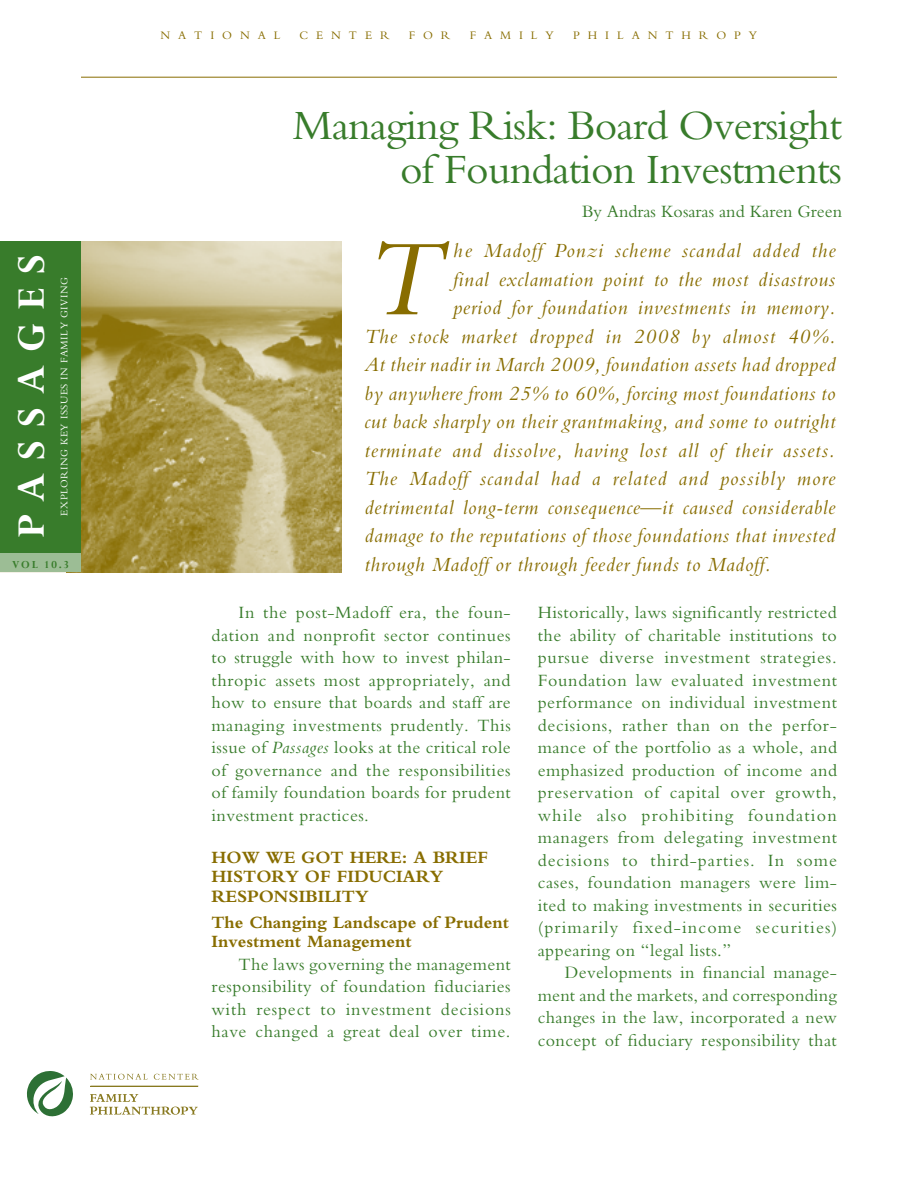
<style>
.page{position:relative;width:918px;height:1188px;background:#fff}
.page>*{position:absolute;margin:0;border:0;box-sizing:border-box;transform-origin:0 0}
.t1{font:italic 112.65px "Bembo Std";color:#886d00}
.t2{font:43.5px/43.5px "Bembo Std";letter-spacing:-.02em;color:#387c2b;text-align:right}
.t3{font:700 43.5px "Perpetua";letter-spacing:.3em;color:#fff}
.t4{font:italic 21px "Bembo Std";letter-spacing:.03em;color:#886d00}
.t5{font:italic 21px "Bembo Std";letter-spacing:.05em;color:#886d00}
.t6{font:18px/22.5px "Bembo Std";letter-spacing:.025em;color:#387c2b;text-align:justify}
.t7{font:700 18px/19.5px "Bembo Std";color:#886d00}
.t8{font:18px "Bembo Std";color:#387c2b}
.t9{font:12px "Bembo Std";letter-spacing:.66em;color:#886d00}
.t10{font:700 12px "Perpetua";color:#387c2b}
.t11{font:10.5px "Bembo Std";letter-spacing:.045em;color:#fff}
.s1{font-style:italic}
</style>
<div class="page">
<svg style="left:27px;top:1071px;width:46px;height:45px"></svg>
<svg style="left:90px;top:1094px;width:108px;height:21px"></svg>
<svg style="left:90px;top:1074px;width:58px;height:6px"></svg>
<svg style="left:154px;top:1074px;width:45px;height:6px"></svg>
<hr style="left:90px;top:1086px;width:108px;height:1px;background:#887920">
<img style="left:81px;top:241px;width:261px;height:331px">
<div style="left:0;top:545px;width:81px;height:27px;background:#9cbd95"></div>
<div style="left:0;top:241px;width:81px;height:312px;background:#387c2b"></div>
<hr style="left:81px;top:77px;width:756px;height:1px;background:#886d00">
<h2 class="t3" style="left:4px;top:538px;width:285px;rotate:-90deg">PASSAGES</h2>
<p class="t11" style="left:58px;top:516px;width:240px;rotate:-90deg">Exploring Key Issues in Family Giving</p>
<p class="t10" style="left:12px;top:557px;width:59px">VOL 10.3</p>
<p class="t9" style="left:161px;top:29px;width:14px">NA</p>
<p class="t9" style="left:194px;top:29px;width:31px">T IONAL</p>
<p class="t9" style="left:300px;top:29px;width:91px">CENTER</p>
<p class="t9" style="left:409px;top:29px;width:29px">F OR</p>
<p class="t9" style="left:470px;top:29px;width:30px">F AMILY</p>
<p class="t9" style="left:573px;top:29px;width:46px">PHILAN</p>
<p class="t9" style="left:665px;top:29px;width:49px">THROPY</p>
<h2 class="t2" style="left:293px;top:103px;width:551px">Managing Risk: Board Oversight of Foundation Investments</h2>
<p class="t8" style="left:582px;top:201px;width:261px">By Andras Kosaras and Karen Green</p>
<h1 class="t1" style="left:364px;top:213px;width:75px">T</h1>
<p class="t5" style="left:453px;top:238px;width:384px">he Madoff Ponzi scheme scandal added the</p>
<p class="t4" style="left:453px;top:267px;width:384px">final exclamation point to the most disastrous</p>
<p class="t4" style="left:453px;top:295px;width:384px">period for foundation investments in memory.</p>
<p class="t5" style="left:364px;top:324px;width:473px">The stock market dropped in 2008 by almost 40%.</p>
<p class="t4" style="left:364px;top:352px;width:473px">At their nadir in March 2009, foundation assets had dropped</p>
<p class="t4" style="left:364px;top:381px;width:473px">by anywhere from 25% to 60%, forcing most foundations to</p>
<p class="t4" style="left:364px;top:409px;width:472px">cut back sharply on their grantmaking, and some to outright</p>
<p class="t4" style="left:364px;top:438px;width:472px">terminate and dissolve, having lost all of their assets.</p>
<p class="t5" style="left:364px;top:466px;width:472px">The Madoff scandal had a related and possibly more</p>
<p class="t4" style="left:364px;top:495px;width:472px">detrimental long-term consequence—it caused considerable</p>
<p class="t4" style="left:364px;top:523px;width:472px">damage to the reputations of those foundations that invested</p>
<p class="t4" style="left:364px;top:552px;width:408px">through Madoff or through feeder funds to Madoff.</p>
<p class="t6" style="left:212px;top:601px;width:301px;text-indent:27px">In the post-Madoff era, the foun&shy;dation and nonprofit sector continues to struggle with how to invest philan&shy;thropic assets most appropriately, and how to ensure that boards and staff are managing investments prudently. This issue of <span class="s1">Passages</span> looks at the critical role of governance and the responsibilities of family foundation boards for prudent investment practices.</p>
<p class="t7" style="left:212px;top:847px;width:278px">HOW WE GOT HERE: A BRIEF<br>HISTORY OF FIDUCIARY<br>RESPONSIBILITY</p>
<p class="t7" style="left:212px;top:912px;width:299px">The Changing Landscape of Prudent<br>Investment Management</p>
<p class="t6" style="left:212px;top:953px;width:301px;text-indent:27px">The laws governing the management responsibility of foundation fiduciaries with respect to investment decisions have changed a great deal over time.</p>
<p class="t6" style="left:538px;top:601px;width:301px">Historically, laws significantly restricted the ability of charitable institutions to pursue diverse investment strategies.<br>Foundation law evaluated investment performance on individual investment decisions, rather than on the perfor&shy;mance of the portfolio as a whole, and emphasized production of income and preservation of capital over growth, while also prohibiting foundation managers from delegating investment decisions to third-parties. In some cases, foundation managers were lim&shy;ited to making investments in securities (primarily fixed-income securities) appearing on “legal lists.”</p>
<p class="t6" style="left:538px;top:961px;width:301px;text-indent:27px">Developments in financial manage&shy;ment and the markets, and corresponding changes in the law, incorporated a new concept of fiduciary responsibility that</p>
</div>
